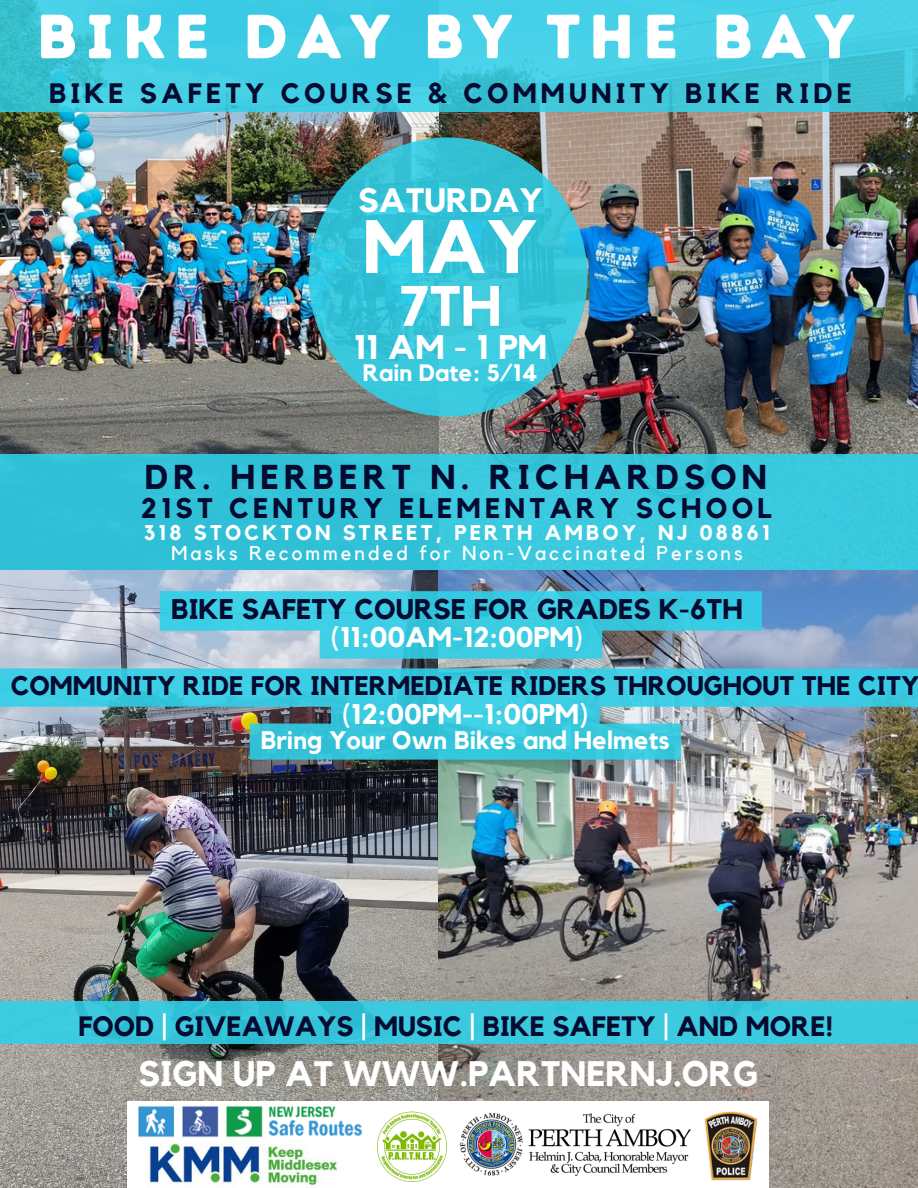
<style>
.page{position:relative;width:918px;height:1188px;background:#fff}
.page>*{position:absolute;margin:0;border:0;box-sizing:border-box;transform-origin:0 0}
.t1{font:700 74.55px "Kollektif";color:#fff}
.t2{font:62.25px "Intro Rust Base";letter-spacing:.135em;color:#fff}
.t3{font:700 56.25px "Kollektif";color:#fff}
.t4{font:700 35.4px "Kollektif";color:#fff}
.t5{font:700 34.35px "Kollektif";letter-spacing:.15em;color:#050a30}
.t6{font:700 34.05px "Kollektif";color:#fff}
.t7{font:700 33.75px "Kollektif";color:#fff}
.t8{font:700 28.35px "Kollektif";color:#fff}
.t9{font:700 28.35px "Kollektif";color:#050a30}
.t10{font:700 28.2px "Kollektif";letter-spacing:.15em;color:#050a30}
.t11{font:700 28.05px "Kollektif";letter-spacing:.15em;color:#050a30}
.t12{font:700 27.9px "Kollektif";color:#050a30}
.t13{font:700 26.85px "Kollektif";color:#050a30}
.t14{font:700 25.35px "Kollektif";color:#fff}
.t15{font:700 23.7px "Kollektif";color:#fff}
.t16{font:700 21.15px "Kollektif";letter-spacing:.15em;color:#fff}
.t17{font:19.95px "Kollektif";letter-spacing:.15em;color:#fff}
.s1{color:#fff}
</style>
<div class="page">
<img style="left:0;top:111px;width:918px;height:1077px">
<svg style="left:0;top:0;width:918px;height:111px;background:#41cbe1"></svg>
<div style="left:128px;top:1102px;width:641px;height:86px;background:#fff"></div>
<img style="left:377px;top:1111px;width:70px;height:71px">
<img style="left:460px;top:1112px;width:231px;height:65px">
<img style="left:705px;top:1111px;width:52px;height:69px">
<img style="left:148px;top:1144px;width:190px;height:44px">
<img style="left:138px;top:1106px;width:224px;height:32px">
<svg style="left:309px;top:138px;width:279px;height:279px;background:#35c4d9"></svg>
<div style="left:0;top:454px;width:918px;height:116px;background:#36c5da"></div>
<img style="left:0;top:668px;width:918px;height:92px">
<div style="left:0;top:1001px;width:918px;height:43px;background:linear-gradient(to right,#35c4d9,#3ccadf)"></div>
<svg style="left:160px;top:591px;width:602px;height:68px;background:#52c4d9"></svg>
<p class="t2" style="left:36px;top:-1px;width:819px">BIKE DAY BY THE BAY</p>
<p class="t11" style="left:49px;top:80px;width:804px">BIKE SAFETY COURSE &amp; COMMUNITY BIKE RIDE</p>
<p class="t7" style="left:358px;top:185px;width:186px">SATURDAY</p>
<p class="t1" style="left:363px;top:213px;width:177px">MAY</p>
<p class="t3" style="left:399px;top:280px;width:104px">7TH</p>
<p class="t6" style="left:354px;top:332px;width:195px">11AM-1PM</p>
<p class="t15" style="left:363px;top:362px;width:176px">Rain Date: 5/14</p>
<p class="t5" style="left:145px;top:461px;width:624px">DR. HERBERT N. RICHARDSON</p>
<p class="t10" style="left:141px;top:496px;width:632px">21ST CENTURY ELEMENTARY SCHOOL</p>
<p class="t16" style="left:144px;top:523px;width:628px">318 STOCKTON STREET, PERTH AMBOY, NJ 08861</p>
<p class="t17" style="left:171px;top:544px;width:573px">Masks Recommended for Non-Vaccinated Persons</p>
<p class="t9" style="left:171px;top:596px;width:573px">BIKE SAFETY COURSE FOR GRADES K-6TH</p>
<p class="t8" style="left:331px;top:625px;width:254px">(11:00AM-12:00PM)</p>
<p class="t13" style="left:11px;top:674px;width:910px">COMMUNITY RIDE FOR INTERMEDIATE RIDERS THROUGHOUT THE CITY</p>
<p class="t8" style="left:342px;top:701px;width:248px">(12:00PM--1:00PM)</p>
<p class="t14" style="left:261px;top:729px;width:410px">Bring Your Own Bikes and Helmets</p>
<p class="t12" style="left:79px;top:1013px;width:756px">FOOD <span class="s1">|</span> GIVEAWAYS <span class="s1">|</span> MUSIC <span class="s1">|</span> BIKE SAFETY <span class="s1">|</span> AND MORE!</p>
<p class="t4" style="left:138px;top:1057px;width:621px">SIGN UP AT WWW.PARTNERNJ.ORG</p>
</div>
